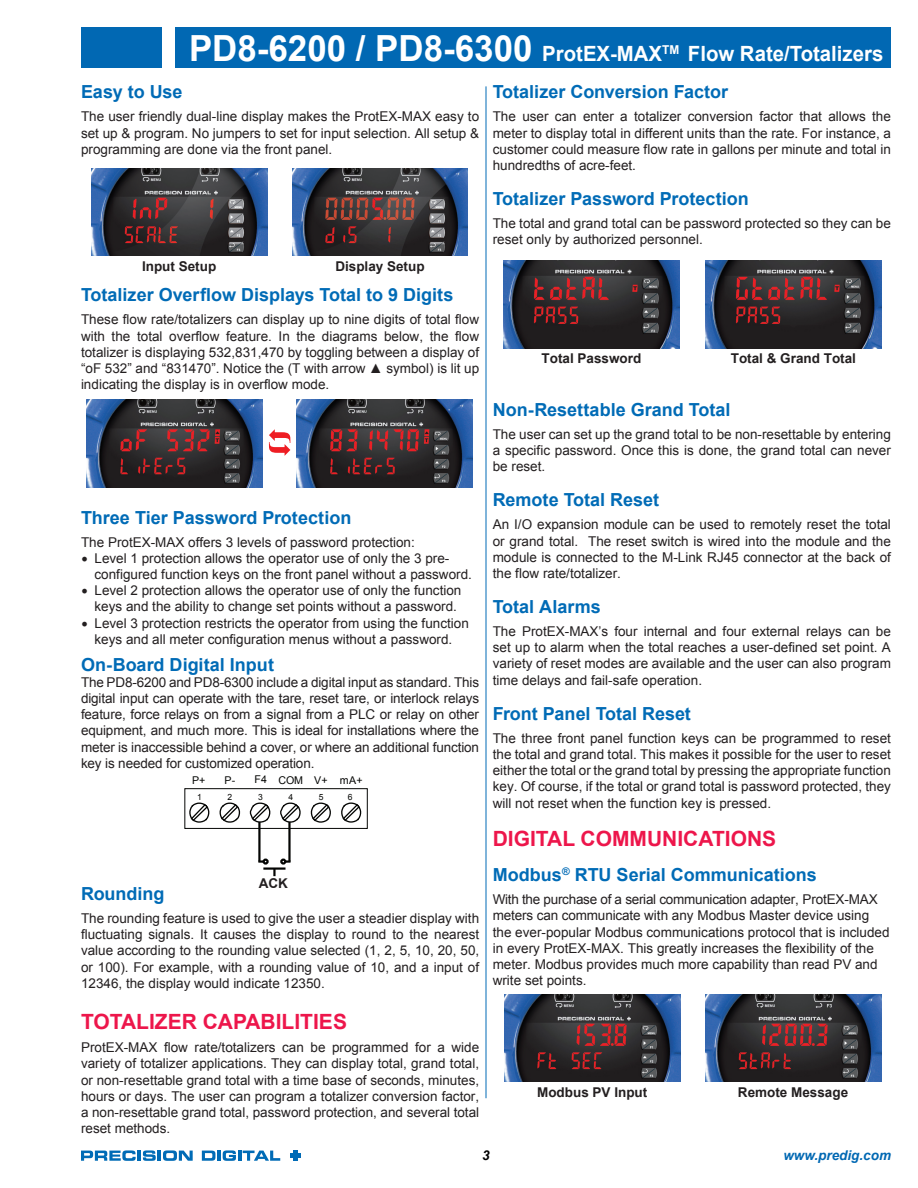
<style>
.page{position:relative;width:918px;height:1188px;background:#fff}
.page>*{position:absolute;margin:0;border:0;box-sizing:border-box;transform-origin:0 0}
.t1{font:700 21px "Arial";color:#fff}
.t2{font:700 21px "Arial";color:#ed164b}
.t3{font:700 18px "Arial";color:#006bb6}
.t4{font:13.5px/16.2px "Arial";color:#231f20;text-align:justify}
.t5{font:700 13.5px "Arial";color:#231f20}
.t6{font:italic 700 13.5px "Arial";color:#0168b3}
.t7{font:italic 700 13.5px "Arial";color:#000}
.t8{font:10.65px "Arial";color:#040503}
.t9{font:8.55px "Arial";color:#040503}
.s1{font-size:36px}
.s2{font-family:"Minion Pro";font-size:18px}
</style>
<div class="page">
<div style="left:176px;top:27px;width:715px;height:41px;background:#0168b3"></div>
<div style="left:81px;top:27px;width:81px;height:41px;background:#0168b3"></div>
<div style="left:290px;top:1153px;width:11px;height:5px;background:#006bb6"></div>
<svg style="left:81px;top:1150px;width:112px;height:11px"></svg>
<svg style="left:202px;top:1150px;width:78px;height:11px"></svg>
<hr style="left:486px;top:86px;width:1px;height:1012px;background:#006bb6">
<hr style="left:258px;top:822px;width:3px;height:40px;background:#040503">
<hr style="left:288px;top:822px;width:3px;height:40px;background:#040503">
<svg style="left:258px;top:859px;width:33px;height:17px"></svg>
<div style="left:184px;top:788px;width:184px;height:41px;border:1px solid #040503"></div>
<svg style="left:189px;top:802px;width:21px;height:21px"></svg>
<svg style="left:219px;top:802px;width:22px;height:21px"></svg>
<svg style="left:249px;top:802px;width:22px;height:21px"></svg>
<svg style="left:280px;top:802px;width:21px;height:21px"></svg>
<svg style="left:310px;top:802px;width:21px;height:21px"></svg>
<svg style="left:341px;top:802px;width:21px;height:21px"></svg>
<img style="left:91px;top:168px;width:176px;height:88px">
<img style="left:292px;top:168px;width:176px;height:88px">
<img style="left:504px;top:994px;width:176px;height:88px">
<img style="left:705px;top:994px;width:176px;height:88px">
<img style="left:504px;top:261px;width:175px;height:87px">
<img style="left:706px;top:261px;width:175px;height:87px">
<svg style="left:269px;top:429px;width:21px;height:27px"></svg>
<img style="left:87px;top:400px;width:176px;height:87px">
<img style="left:297px;top:400px;width:175px;height:87px">
<h1 class="t1" style="left:189px;top:39px;width:696px"><span class="s1">PD8-6200 / PD8-6300</span> ProtEX-MAX<sup>TM</sup> Flow Rate/Totalizers</h1>
<h2 class="t3" style="left:81px;top:80px;width:103px">Easy to Use</h2>
<p class="t4" style="left:81px;top:109px;width:400px">The user friendly dual-line display makes the ProtEX-MAX easy to set up &amp; program. No jumpers to set for input selection. All setup &amp; programming are done via the front panel.</p>
<p class="t5" style="left:142px;top:257px;width:76px">Input Setup</p>
<p class="t5" style="left:335px;top:257px;width:91px">Display Setup</p>
<h2 class="t3" style="left:81px;top:283px;width:374px">Totalizer Overflow Displays Total to 9 Digits</h2>
<p class="t4" style="left:81px;top:312px;width:400px">These flow rate/totalizers can display up to nine digits of total flow with the total overflow feature. In the diagrams below, the flow totalizer is displaying 532,831,470 by toggling between a display of “oF 532” and “831470”. Notice the (T with arrow ▲ symbol) is lit up indicating the display is in overflow mode.</p>
<h2 class="t3" style="left:81px;top:505px;width:272px">Three Tier Password Protection</h2>
<p class="t4" style="left:81px;top:534px;width:335px">The ProtEX-MAX offers 3 levels of password protection:</p>
<p class="t4" style="left:94px;top:550px;width:379px;text-indent:-14px"><span class="s2">•</span> Level 1 protection allows the operator use of only the 3 pre&shy;configured function keys on the front panel without a password.</p>
<p class="t4" style="left:94px;top:583px;width:368px;text-indent:-14px"><span class="s2">•</span> Level 2 protection allows the operator use of only the function keys and the ability to change set points without a password.</p>
<p class="t4" style="left:81px;top:615px;width:389px;text-align:center"><span class="s2">•</span> Level 3 protection restricts the operator from using the function keys and all meter configuration menus without a password.</p>
<h2 class="t3" style="left:81px;top:652px;width:194px">On-Board Digital Input</h2>
<p class="t4" style="left:81px;top:674px;width:400px">The PD8-6200 and PD8-6300 include a digital input as standard. This digital input can operate with the tare, reset tare, or interlock relays feature, force relays on from a signal from a PLC or relay on other equipment, and much more. This is ideal for installations where the meter is inaccessible behind a cover, or where an additional function key is needed for customized operation.</p>
<p class="t8" style="left:192px;top:773px;width:15px">P+</p>
<p class="t8" style="left:224px;top:773px;width:12px">P-</p>
<p class="t8" style="left:278px;top:773px;width:86px">COM V+ mA+</p>
<p class="t9" style="left:197px;top:791px;width:6px">1</p>
<p class="t9" style="left:227px;top:791px;width:6px">2</p>
<p class="t9" style="left:258px;top:791px;width:6px">3</p>
<p class="t9" style="left:288px;top:791px;width:6px">4</p>
<p class="t9" style="left:319px;top:791px;width:6px">5</p>
<p class="t8" style="left:255px;top:773px;width:14px">F4</p>
<p class="t9" style="left:348px;top:791px;width:6px">6</p>
<p class="t5" style="left:259px;top:874px;width:31px">ACK</p>
<h2 class="t3" style="left:81px;top:882px;width:85px">Rounding</h2>
<p class="t4" style="left:81px;top:910px;width:400px">The rounding feature is used to give the user a steadier display with fluctuating signals. It causes the display to round to the nearest value according to the rounding value selected (1, 2, 5, 10, 20, 50, or 100). For example, with a rounding value of 10, and a input of 12346, the display would indicate 12350.</p>
<h1 class="t2" style="left:81px;top:1008px;width:135px">totalizer capabili</h1>
<h1 class="t2" style="left:300px;top:1008px;width:48px">ties</h1>
<p class="t4" style="left:81px;top:1040px;width:400px">ProtEX-MAX flow rate/totalizers can be programmed for a wide variety of totalizer applications. They can display total, grand total, or non-resettable grand total with a time base of seconds, minutes, hours or days. The user can program a totalizer conversion factor, a non-resettable grand total, password protection, and several total reset methods.</p>
<h2 class="t3" style="left:493px;top:80px;width:237px">Totalizer Conversion Factor</h2>
<p class="t4" style="left:493px;top:109px;width:400px">The user can enter a totalizer conversion factor that allows the meter to display total in different units than the rate. For instance, a customer could measure flow rate in gallons per minute and total in hundredths of acre-feet.</p>
<h2 class="t3" style="left:493px;top:187px;width:258px">Totalizer Password Protection</h2>
<p class="t4" style="left:493px;top:215px;width:400px">The total and grand total can be password protected so they can be reset only by authorized personnel.</p>
<p class="t5" style="left:542px;top:349px;width:101px">Total Password</p>
<p class="t5" style="left:731px;top:349px;width:127px">Total &amp; Grand Total</p>
<h2 class="t3" style="left:493px;top:398px;width:239px">Non-Resettable Grand Total</h2>
<p class="t4" style="left:493px;top:426px;width:400px">The user can set up the grand total to be non-resettable by entering a specific password. Once this is done, the grand total can never be reset.</p>
<h2 class="t3" style="left:493px;top:488px;width:168px">Remote Total Reset</h2>
<p class="t4" style="left:493px;top:517px;width:400px">An I/O expansion module can be used to remotely reset the total or grand total. The reset switch is wired into the module and the module is connected to the M-Link RJ45 connector at the back of the flow rate/totalizer.</p>
<h2 class="t3" style="left:493px;top:595px;width:109px">Total Alarms</h2>
<p class="t4" style="left:493px;top:623px;width:400px">The ProtEX-MAX’s four internal and four external relays can be set up to alarm when the total reaches a user-defined set point. A variety of reset modes are available and the user can also program time delays and fail-safe operation.</p>
<h2 class="t3" style="left:493px;top:702px;width:200px">Front Panel Total Reset</h2>
<p class="t4" style="left:493px;top:730px;width:400px">The three front panel function keys can be programmed to reset the total and grand total. This makes it possible for the user to reset either the total or the grand total by pressing the appropriate function key. Of course, if the total or grand total is password protected, they will not reset when the function key is pressed.</p>
<h1 class="t2" style="left:493px;top:825px;width:285px">Digital communications</h1>
<h2 class="t3" style="left:493px;top:863px;width:95px">Modbus<sup>®</sup> RTU</h2>
<h2 class="t3" style="left:617px;top:863px;width:202px">Serial Communications</h2>
<p class="t4" style="left:493px;top:892px;width:398px;text-align:left">With the purchase of a serial communication adapter, ProtEX-MAX meters can communicate with any Modbus Master device using the ever-popular Modbus communications protocol that is included in every ProtEX-MAX. This greatly increases the flexibility of the meter. Modbus provides much more capability than read PV and write set points.</p>
<p class="t5" style="left:537px;top:1083px;width:112px">Modbus PV Input</p>
<p class="t5" style="left:738px;top:1083px;width:112px">Remote Message</p>
<p class="t7" style="left:482px;top:1146px;width:9px">3</p>
<p class="t6" style="left:783px;top:1147px;width:109px">www.predig.com</p>
</div>
